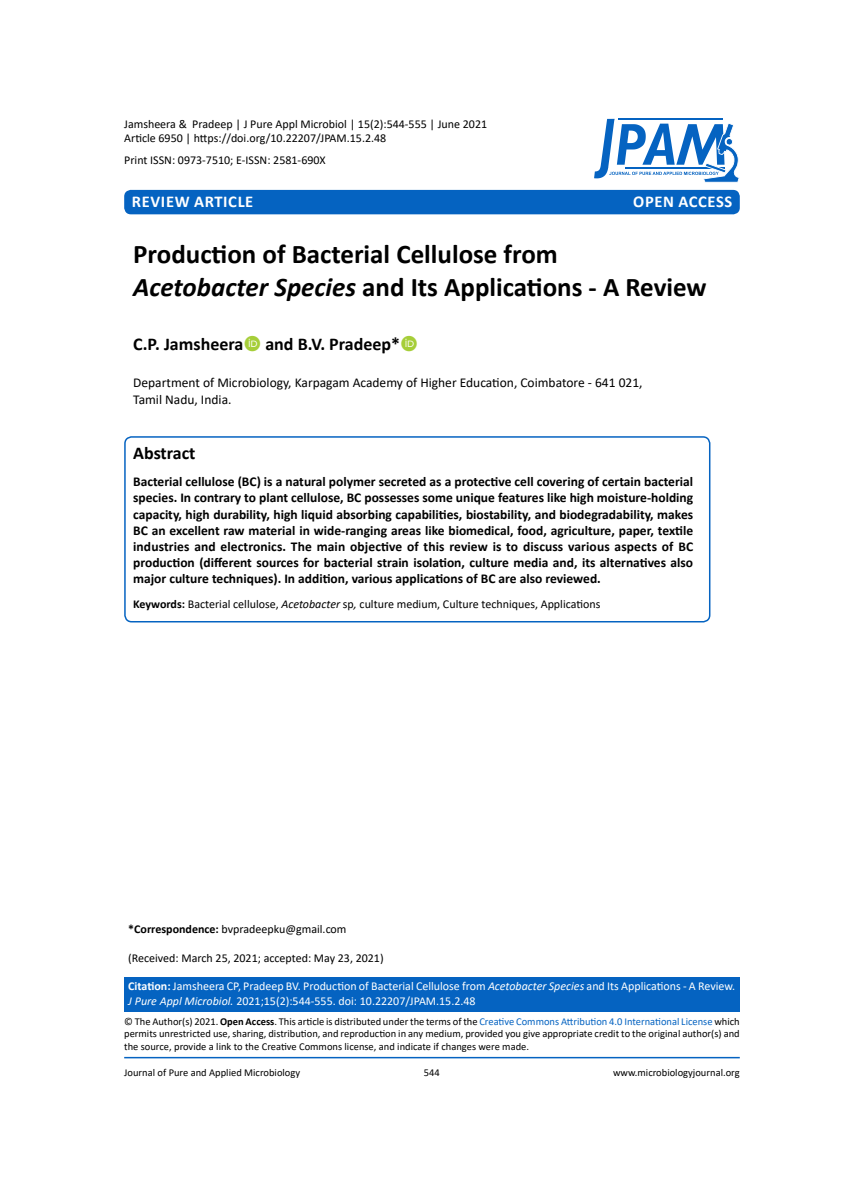
<style>
.page{position:relative;width:864px;height:1188px;background:#fff}
.page>*{position:absolute;margin:0;border:0;box-sizing:border-box;transform-origin:0 0}
.t1{font:700 27px/32.4px "Calibri";color:#000}
.t2{font:700 18px "Calibri";color:#000}
.t3{font:700 16.5px "Calibri";letter-spacing:.04em;color:#fff}
.t4{font:700 13.5px/16.2px "Calibri";color:#000;text-align:justify}
.t5{font:13.5px/16.2px "Calibri";color:#000}
.t6{font:12px/14.4px "Calibri";color:#000}
.t7{font:12px/14.4px "Calibri";color:#fff}
.t8{font:10.5px/12.6px "Calibri";color:#000;text-align:justify}
.s1{font-style:italic}
.s2{font-weight:700}
.s3{color:#0563c1}
</style>
<div class="page">
<div style="left:124px;top:977px;width:616px;height:35px;background:#0563c1"></div>
<hr style="left:124px;top:1057px;width:616px;height:1px;background:#0563c1">
<div style="left:124px;top:190px;width:616px;height:24px;background:#0563c1;border-radius:7px"></div>
<svg style="left:594px;top:119px;width:145px;height:64px"></svg>
<div style="left:124px;top:436px;width:586px;height:186px;border:2px solid #0563c1;border-radius:7px"></div>
<p class="t6" style="left:124px;top:116px;width:365px">Jamsheera &amp; Pradeep | J Pure Appl Microbiol | 15(2):544-555 | June 2021<br>Article 6950 | https://doi.org/10.22207/JPAM.15.2.48</p>
<p class="t6" style="left:124px;top:152px;width:203px">Print ISSN: 0973-7510; E-ISSN: 2581-690X</p>
<p class="t3" style="left:132px;top:189px;width:123px">Review Article</p>
<p class="t3" style="left:633px;top:189px;width:101px">OPEN ACCESS</p>
<h1 class="t1" style="left:133px;top:238px;width:575px">Production of Bacterial Cellulose from<br><span class="s1">Acetobacter Species</span> and Its Applications - A Review</h1>
<h2 class="t2" style="left:133px;top:331px;width:268px">C.P. Jamsheera and B.V. Pradeep*</h2>
<p class="t5" style="left:133px;top:375px;width:511px">Department of Microbiology, Karpagam Academy of Higher Education, Coimbatore - 641 021,<br>Tamil Nadu, India.</p>
<h2 class="t2" style="left:133px;top:441px;width:64px">Abstract</h2>
<p class="t4" style="left:133px;top:473px;width:562px">Bacterial cellulose (BC) is a natural polymer secreted as a protective cell covering of certain bacterial species. In contrary to plant cellulose, BC possesses some unique features like high moisture-holding capacity, high durability, high liquid absorbing capabilities, biostability, and biodegradability, makes BC an excellent raw material in wide-ranging areas like biomedical, food, agriculture, paper, textile industries and electronics. The main objective of this review is to discuss various aspects of BC production (different sources for bacterial strain isolation, culture media and, its alternatives also major culture techniques). In addition, various applications of BC are also reviewed.</p>
<p class="t6" style="left:133px;top:597px;width:469px"><span class="s2">Keywords:</span> Bacterial cellulose, <span class="s1">Acetobacter</span> sp<span class="s1">,</span> culture medium, Culture techniques, Applications</p>
<p class="t6" style="left:128px;top:921px;width:220px"><span class="s2">*Correspondence:</span> bvpradeepku@gmail.com</p>
<p class="t6" style="left:128px;top:950px;width:257px">(Received: March 25, 2021; accepted: May 23, 2021)</p>
<p class="t7" style="left:128px;top:979px;width:609px"><span class="s2">Citation:</span> Jamsheera CP, Pradeep BV. Production of Bacterial Cellulose from <span class="s1">Acetobacter Species</span> and Its Applications - A Review.<br><span class="s1">J Pure Appl Microbiol.</span> 2021;15(2):544-555. doi: 10.22207/JPAM.15.2.48</p>
<p class="t8" style="left:124px;top:1015px;width:617px">© The Author(s) 2021. <span class="s2">Open Access</span>. This article is distributed under the terms of the <span class="s3">Creative Commons Attribution 4.0 International License</span> which permits unrestricted use, sharing, distribution, and reproduction in any medium, provided you give appropriate credit to the original author(s) and the source, provide a link to the Creative Commons license, and indicate if changes were made.</p>
<p class="t8" style="left:124px;top:1066px;width:177px">Journal of Pure and Applied Microbiology</p>
<p class="t8" style="left:424px;top:1066px;width:17px">544</p>
<p class="t8" style="left:613px;top:1066px;width:128px">www.microbiologyjournal.org</p>
</div>
